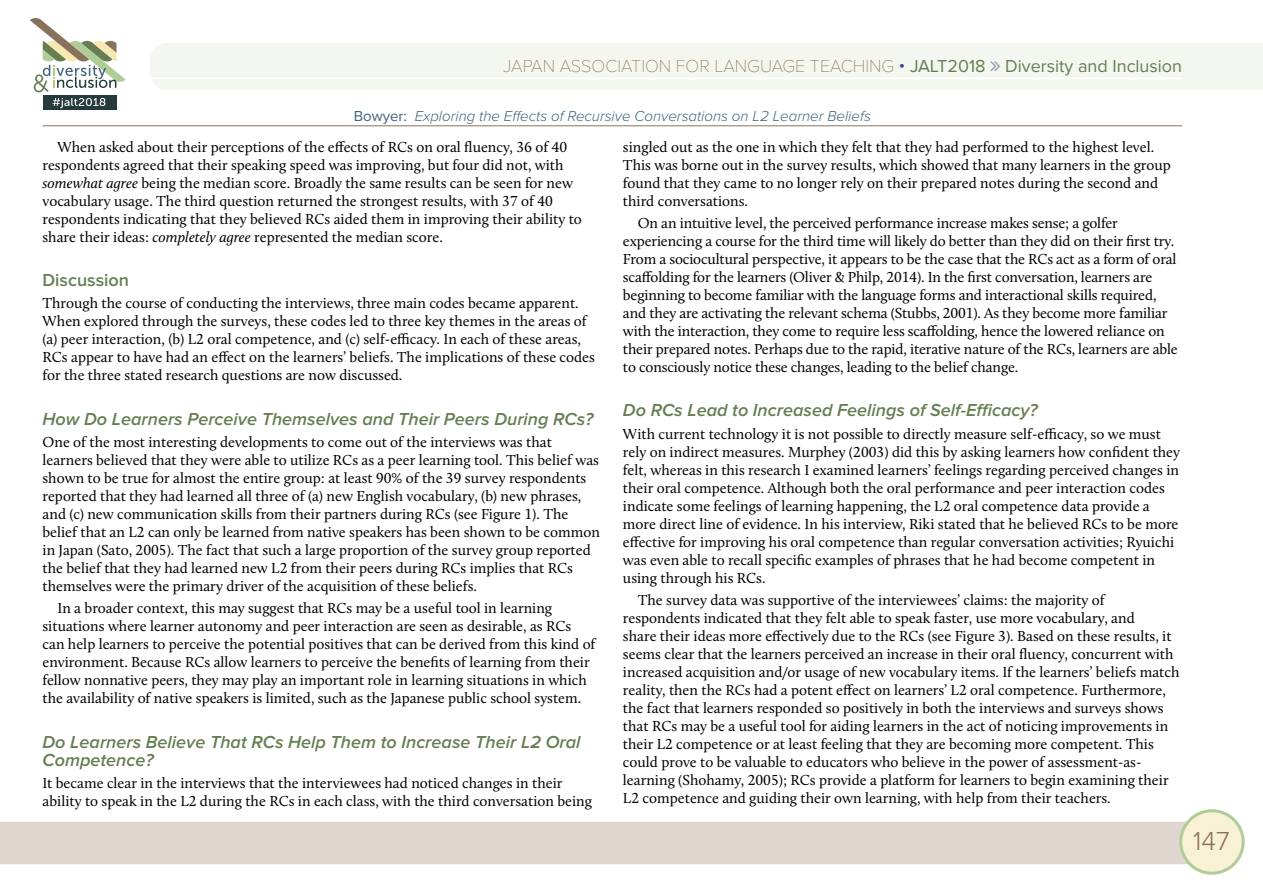
<style>
.page{position:relative;width:1263px;height:893px;background:#fff}
.page>*{position:absolute;margin:0;border:0;box-sizing:border-box;transform-origin:0 0}
.t1{font:300 27px "Proxima Nova";color:#89725c}
.t2{font:italic 600 18px/18px "Proxima Nova";color:#677e53}
.t3{font:100 18px "Proxima Nova T";color:#89725c}
.t4{font:600 18px "Proxima Nova";color:#677e53}
.t5{font:15px/18px "Calluna";color:#000}
.t6{font:italic 300 15px "Proxima Nova";color:#41627c}
.s1{font-family:"Proxima Nova";font-weight:300;color:#25408f}
.s2{font-family:"Proxima Nova";font-weight:400;color:#677e53}
.s3{font-weight:400;font-style:normal}
.s4{font-style:italic}
</style>
<div class="page">
<div style="left:0;top:822px;width:1190px;height:42px;background:#ded6cf"></div>
<div style="left:1181px;top:811px;width:62px;height:62px;background:#f9f1d5;border-radius:50%"></div>
<div style="left:1179px;top:809px;width:66px;height:66px;border:3px solid #b0cc98;border-radius:50%"></div>
<div style="left:43px;top:95px;width:73px;height:15px;background:#26393d"></div>
<svg style="left:53px;top:98px;width:52px;height:10px"></svg>
<svg style="left:30px;top:18px;width:96px;height:74px"></svg>
<div style="left:150px;top:43px;width:1113px;height:47px;background:#f4f7f0"></div>
<hr style="left:150px;top:78px;width:1032px;height:1px;background:#fff">
<hr style="left:43px;top:126px;width:1139px;height:1px;background:#89725c">
<svg style="left:990px;top:61px;width:10px;height:10px"></svg>
<p class="t3" style="left:503px;top:55px;width:680px">JAPAN ASSOCIATION FOR LANGUAGE TEACHING <span class="s1">•</span> <span class="s2">JALT2018 Diversity and Inclusion</span></p>
<p class="t6" style="left:354px;top:108px;width:518px"><span class="s3">Bowyer:</span> Exploring the Effects of Recursive Conversations on L2 Learner Beliefs</p>
<p class="t5" style="left:43px;top:137px;width:541px;text-indent:15px">When asked about their perceptions of the effects of RCs on oral fluency, 36 of 40 respondents agreed that their speaking speed was improving, but four did not, with <span class="s4">somewhat agree</span> being the median score. Broadly the same results can be seen for new vocabulary usage. The third question returned the strongest results, with 37 of 40 respondents indicating that they believed RCs aided them in improving their ability to share their ideas: <span class="s4">completely agree</span> represented the median score.</p>
<p class="t4" style="left:43px;top:270px;width:88px">Discussion</p>
<p class="t5" style="left:43px;top:294px;width:554px">Through the course of conducting the interviews, three main codes became apparent.<br>When explored through the surveys, these codes led to three key themes in the areas of (a) peer interaction, (b) L2 oral competence, and (c) self-efficacy. In each of these areas, RCs appear to have had an effect on the learners’ beliefs. The implications of these codes for the three stated research questions are now discussed.</p>
<p class="t2" style="left:43px;top:410px;width:552px">How Do Learners Perceive Themselves and Their Peers During RCs?</p>
<p class="t5" style="left:43px;top:433px;width:559px">One of the most interesting developments to come out of the interviews was that learners believed that they were able to utilize RCs as a peer learning tool. This belief was shown to be true for almost the entire group: at least 90% of the 39 survey respondents reported that they had learned all three of (a) new English vocabulary, (b) new phrases, and (c) new communication skills from their partners during RCs (see Figure 1). The belief that an L2 can only be learned from native speakers has been shown to be common in Japan (Sato, 2005). The fact that such a large proportion of the survey group reported the belief that they had learned new L2 from their peers during RCs implies that RCs themselves were the primary driver of the acquisition of these beliefs.</p>
<p class="t5" style="left:43px;top:599px;width:554px;text-indent:15px">In a broader context, this may suggest that RCs may be a useful tool in learning situations where learner autonomy and peer interaction are seen as desirable, as RCs can help learners to perceive the potential positives that can be derived from this kind of environment. Because RCs allow learners to perceive the benefits of learning from their fellow nonnative peers, they may play an important role in learning situations in which the availability of native speakers is limited, such as the Japanese public school system.</p>
<p class="t2" style="left:43px;top:733px;width:539px">Do Learners Believe That RCs Help Them to Increase Their L2 Oral<br>Competence?</p>
<p class="t5" style="left:43px;top:774px;width:551px">It became clear in the interviews that the interviewees had noticed changes in their ability to speak in the L2 during the RCs in each class, with the third conversation being</p>
<p class="t5" style="left:623px;top:137px;width:549px">singled out as the one in which they felt that they had performed to the highest level.<br>This was borne out in the survey results, which showed that many learners in the group found that they came to no longer rely on their prepared notes during the second and third conversations.</p>
<p class="t5" style="left:623px;top:214px;width:556px;text-indent:15px">On an intuitive level, the perceived performance increase makes sense; a golfer experiencing a course for the third time will likely do better than they did on their first try.<br>From a sociocultural perspective, it appears to be the case that the RCs act as a form of oral scaffolding for the learners (Oliver &amp; Philp, 2014). In the first conversation, learners are beginning to become familiar with the language forms and interactional skills required, and they are activating the relevant schema (Stubbs, 2001). As they become more familiar with the interaction, they come to require less scaffolding, hence the lowered reliance on their prepared notes. Perhaps due to the rapid, iterative nature of the RCs, learners are able to consciously notice these changes, leading to the belief change.</p>
<p class="t2" style="left:623px;top:402px;width:416px">Do RCs Lead to Increased Feelings of Self-Efficacy?</p>
<p class="t5" style="left:623px;top:424px;width:559px">With current technology it is not possible to directly measure self-efficacy, so we must rely on indirect measures. Murphey (2003) did this by asking learners how confident they felt, whereas in this research I examined learners’ feelings regarding perceived changes in their oral competence. Although both the oral performance and peer interaction codes indicate some feelings of learning happening, the L2 oral competence data provide a more direct line of evidence. In his interview, Riki stated that he believed RCs to be more effective for improving his oral competence than regular conversation activities; Ryuichi was even able to recall specific examples of phrases that he had become competent in using through his RCs.</p>
<p class="t5" style="left:623px;top:591px;width:558px;text-indent:15px">The survey data was supportive of the interviewees’ claims: the majority of respondents indicated that they felt able to speak faster, use more vocabulary, and<br>share their ideas more effectively due to the RCs (see Figure 3). Based on these results, it seems clear that the learners perceived an increase in their oral fluency, concurrent with increased acquisition and/or usage of new vocabulary items. If the learners’ beliefs match reality, then the RCs had a potent effect on learners’ L2 oral competence. Furthermore, the fact that learners responded so positively in both the interviews and surveys shows that RCs may be a useful tool for aiding learners in the act of noticing improvements in their L2 competence or at least feeling that they are becoming more competent. This could prove to be valuable to educators who believe in the power of assessment-as&shy;learning (Shohamy, 2005); RCs provide a platform for learners to begin examining their L2 competence and guiding their own learning, with help from their teachers.</p>
<h1 class="t1" style="left:1193px;top:825px;width:38px">147</h1>
</div>
